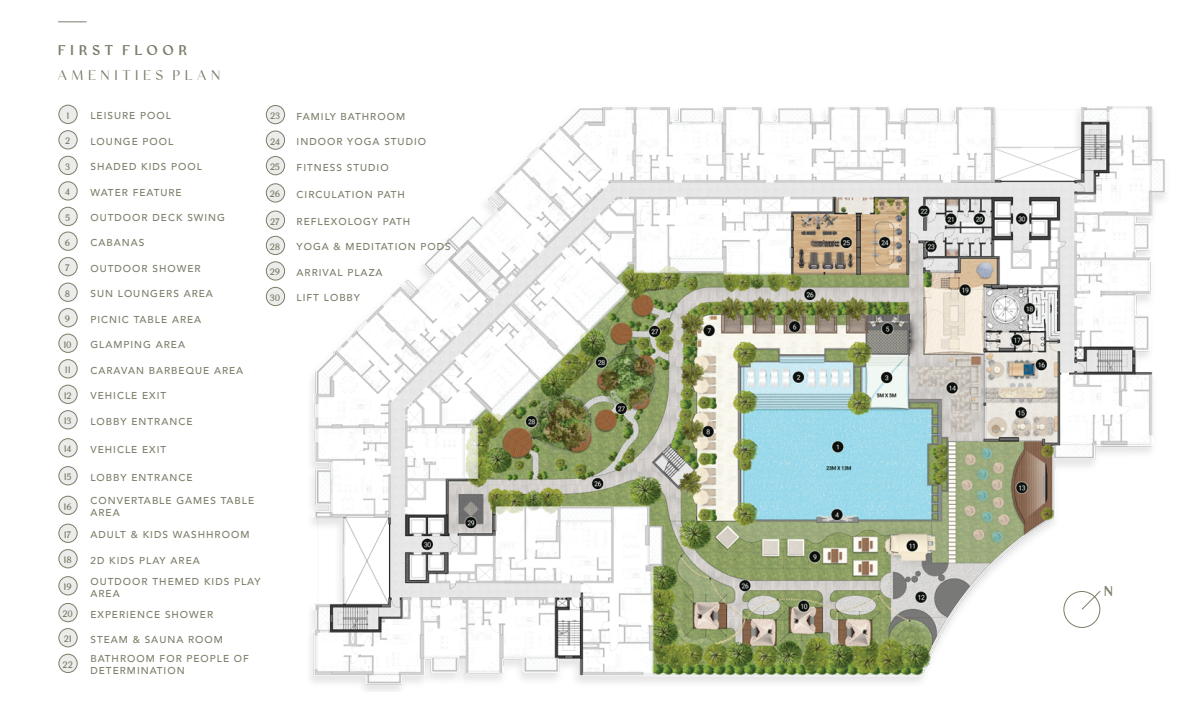
<style>
.page{position:relative;width:1191px;height:709px;background:#fff}
.page>*{position:absolute;margin:0;border:0;box-sizing:border-box;transform-origin:0 0}
.t1{font:15px "Mangiola";letter-spacing:.35em;color:#7a7d69}
.t2{font:800 15px "Mangiola";letter-spacing:.35em;color:#7a7d69}
.t3{font:500 10px/12px "Avenir";letter-spacing:.1em;color:#7a7d69}
.t4{font:800 10px "Mangiola";letter-spacing:.02em;color:#7a7d69}
</style>
<div class="page">
<img style="left:274px;top:106px;width:892px;height:586px">
<div style="left:1063px;top:591px;width:37px;height:37px;border:1px solid #7a7d69;border-radius:50%"></div>
<svg style="left:1080px;top:589px;width:21px;height:22px"></svg>
<div style="left:59px;top:105px;width:18px;height:18px;background:#ececea;border-radius:50%"></div>
<div style="left:59px;top:105px;width:18px;height:19px;border:1px solid #7a7d69;border-radius:50%"></div>
<div style="left:59px;top:496px;width:18px;height:18px;background:#ececea;border-radius:50%"></div>
<div style="left:59px;top:496px;width:18px;height:19px;border:1px solid #7a7d69;border-radius:50%"></div>
<div style="left:59px;top:232px;width:18px;height:18px;background:#ececea;border-radius:50%"></div>
<div style="left:59px;top:232px;width:18px;height:18px;border:1px solid #7a7d69;border-radius:50%"></div>
<div style="left:59px;top:628px;width:18px;height:19px;background:#ececea;border-radius:50%"></div>
<div style="left:59px;top:628px;width:18px;height:19px;border:1px solid #7a7d69;border-radius:50%"></div>
<div style="left:59px;top:359px;width:18px;height:19px;background:#ececea;border-radius:50%"></div>
<div style="left:59px;top:359px;width:18px;height:19px;border:1px solid #7a7d69;border-radius:50%"></div>
<div style="left:266px;top:184px;width:19px;height:18px;background:#ececea;border-radius:50%"></div>
<div style="left:266px;top:183px;width:19px;height:19px;border:1px solid #7a7d69;border-radius:50%"></div>
<div style="left:59px;top:131px;width:18px;height:18px;background:#ececea;border-radius:50%"></div>
<div style="left:59px;top:130px;width:18px;height:19px;border:1px solid #7a7d69;border-radius:50%"></div>
<div style="left:59px;top:524px;width:18px;height:18px;background:#ececea;border-radius:50%"></div>
<div style="left:59px;top:524px;width:18px;height:18px;border:1px solid #7a7d69;border-radius:50%"></div>
<div style="left:59px;top:257px;width:18px;height:19px;background:#ececea;border-radius:50%"></div>
<div style="left:59px;top:257px;width:18px;height:19px;border:1px solid #7a7d69;border-radius:50%"></div>
<div style="left:59px;top:654px;width:18px;height:18px;background:#ececea;border-radius:50%"></div>
<div style="left:59px;top:654px;width:18px;height:18px;border:1px solid #7a7d69;border-radius:50%"></div>
<div style="left:59px;top:385px;width:18px;height:18px;background:#ececea;border-radius:50%"></div>
<div style="left:59px;top:385px;width:18px;height:19px;border:1px solid #7a7d69;border-radius:50%"></div>
<div style="left:266px;top:211px;width:19px;height:18px;background:#ececea;border-radius:50%"></div>
<div style="left:266px;top:211px;width:19px;height:18px;border:1px solid #7a7d69;border-radius:50%"></div>
<div style="left:59px;top:182px;width:18px;height:18px;background:#ececea;border-radius:50%"></div>
<div style="left:59px;top:181px;width:18px;height:19px;border:1px solid #7a7d69;border-radius:50%"></div>
<div style="left:59px;top:576px;width:18px;height:19px;background:#ececea;border-radius:50%"></div>
<div style="left:59px;top:576px;width:18px;height:19px;border:1px solid #7a7d69;border-radius:50%"></div>
<div style="left:59px;top:308px;width:18px;height:19px;background:#ececea;border-radius:50%"></div>
<div style="left:59px;top:308px;width:18px;height:19px;border:1px solid #7a7d69;border-radius:50%"></div>
<div style="left:266px;top:131px;width:19px;height:18px;background:#ececea;border-radius:50%"></div>
<div style="left:266px;top:131px;width:19px;height:18px;border:1px solid #7a7d69;border-radius:50%"></div>
<div style="left:59px;top:438px;width:18px;height:19px;background:#ececea;border-radius:50%"></div>
<div style="left:59px;top:438px;width:18px;height:19px;border:1px solid #7a7d69;border-radius:50%"></div>
<div style="left:266px;top:262px;width:19px;height:18px;background:#ececea;border-radius:50%"></div>
<div style="left:266px;top:261px;width:19px;height:19px;border:1px solid #7a7d69;border-radius:50%"></div>
<div style="left:59px;top:156px;width:18px;height:18px;background:#ececea;border-radius:50%"></div>
<div style="left:59px;top:156px;width:18px;height:19px;border:1px solid #7a7d69;border-radius:50%"></div>
<div style="left:59px;top:549px;width:18px;height:19px;background:#ececea;border-radius:50%"></div>
<div style="left:59px;top:549px;width:18px;height:19px;border:1px solid #7a7d69;border-radius:50%"></div>
<div style="left:59px;top:283px;width:18px;height:18px;background:#ececea;border-radius:50%"></div>
<div style="left:59px;top:283px;width:18px;height:18px;border:1px solid #7a7d69;border-radius:50%"></div>
<div style="left:266px;top:105px;width:19px;height:19px;background:#ececea;border-radius:50%"></div>
<div style="left:266px;top:105px;width:19px;height:19px;border:1px solid #7a7d69;border-radius:50%"></div>
<div style="left:59px;top:410px;width:18px;height:19px;background:#ececea;border-radius:50%"></div>
<div style="left:59px;top:410px;width:18px;height:19px;border:1px solid #7a7d69;border-radius:50%"></div>
<div style="left:266px;top:236px;width:19px;height:18px;background:#ececea;border-radius:50%"></div>
<div style="left:266px;top:236px;width:19px;height:19px;border:1px solid #7a7d69;border-radius:50%"></div>
<div style="left:59px;top:207px;width:18px;height:18px;background:#ececea;border-radius:50%"></div>
<div style="left:59px;top:207px;width:18px;height:19px;border:1px solid #7a7d69;border-radius:50%"></div>
<div style="left:59px;top:603px;width:18px;height:18px;background:#ececea;border-radius:50%"></div>
<div style="left:59px;top:603px;width:18px;height:19px;border:1px solid #7a7d69;border-radius:50%"></div>
<div style="left:59px;top:334px;width:18px;height:18px;background:#ececea;border-radius:50%"></div>
<div style="left:59px;top:334px;width:18px;height:18px;border:1px solid #7a7d69;border-radius:50%"></div>
<div style="left:266px;top:156px;width:19px;height:19px;background:#ececea;border-radius:50%"></div>
<div style="left:266px;top:156px;width:19px;height:19px;border:1px solid #7a7d69;border-radius:50%"></div>
<div style="left:59px;top:466px;width:18px;height:19px;background:#ececea;border-radius:50%"></div>
<div style="left:59px;top:466px;width:18px;height:19px;border:1px solid #7a7d69;border-radius:50%"></div>
<div style="left:266px;top:287px;width:19px;height:18px;background:#ececea;border-radius:50%"></div>
<div style="left:266px;top:287px;width:19px;height:19px;border:1px solid #7a7d69;border-radius:50%"></div>
<svg style="left:58px;top:21px;width:28px;height:1px"></svg>
<h1 class="t2" style="left:58px;top:42px;width:130px">FIRST FLOOR</h1>
<h1 class="t1" style="left:58px;top:67px;width:163px">AMENITIES PLAN</h1>
<p class="t4" style="left:66px;top:110px;width:4px">1</p>
<p class="t3" style="left:90px;top:109px;width:82px">LEISURE POOL</p>
<p class="t4" style="left:65px;top:136px;width:7px">2</p>
<p class="t3" style="left:90px;top:135px;width:84px">LOUNGE POOL</p>
<p class="t4" style="left:65px;top:161px;width:6px">3</p>
<p class="t3" style="left:90px;top:160px;width:113px">SHADED KIDS POOL</p>
<p class="t4" style="left:65px;top:187px;width:6px">4</p>
<p class="t3" style="left:90px;top:186px;width:93px">WATER FEATURE</p>
<p class="t4" style="left:65px;top:212px;width:7px">5</p>
<p class="t3" style="left:90px;top:211px;width:136px">OUTDOOR DECK SWING</p>
<p class="t4" style="left:65px;top:237px;width:7px">6</p>
<p class="t3" style="left:90px;top:236px;width:55px">CABANAS</p>
<p class="t4" style="left:65px;top:263px;width:6px">7</p>
<p class="t3" style="left:90px;top:262px;width:112px">OUTDOOR SHOWER</p>
<p class="t4" style="left:65px;top:288px;width:7px">8</p>
<p class="t3" style="left:90px;top:287px;width:124px">SUN LOUNGERS AREA</p>
<p class="t4" style="left:65px;top:314px;width:7px">9</p>
<p class="t3" style="left:90px;top:313px;width:112px">PICNIC TABLE AREA</p>
<p class="t4" style="left:64px;top:339px;width:10px">10</p>
<p class="t3" style="left:90px;top:338px;width:96px">GLAMPING AREA</p>
<p class="t4" style="left:65px;top:365px;width:7px">11</p>
<p class="t3" style="left:90px;top:364px;width:154px">CARAVAN BARBEQUE AREA</p>
<p class="t4" style="left:64px;top:390px;width:9px">12</p>
<p class="t3" style="left:90px;top:389px;width:77px">VEHICLE EXIT</p>
<p class="t4" style="left:64px;top:416px;width:9px">13</p>
<p class="t3" style="left:90px;top:415px;width:104px">LOBBY ENTRANCE</p>
<p class="t4" style="left:64px;top:444px;width:9px">14</p>
<p class="t3" style="left:90px;top:443px;width:77px">VEHICLE EXIT</p>
<p class="t4" style="left:64px;top:472px;width:9px">15</p>
<p class="t3" style="left:90px;top:471px;width:104px">LOBBY ENTRANCE</p>
<p class="t4" style="left:64px;top:501px;width:10px">16</p>
<p class="t3" style="left:90px;top:494px;width:165px">CONVERTABLE GAMES TABLE<br>AREA</p>
<p class="t4" style="left:64px;top:529px;width:9px">17</p>
<p class="t3" style="left:90px;top:528px;width:160px">ADULT &amp; KIDS WASHHROOM</p>
<p class="t4" style="left:64px;top:555px;width:10px">18</p>
<p class="t3" style="left:90px;top:553px;width:111px">2D KIDS PLAY AREA</p>
<p class="t4" style="left:64px;top:582px;width:10px">19</p>
<p class="t3" style="left:90px;top:575px;width:172px">OUTDOOR THEMED KIDS PLAY<br>AREA</p>
<p class="t4" style="left:62px;top:608px;width:12px">20</p>
<p class="t3" style="left:90px;top:607px;width:124px">EXPERIENCE SHOWER</p>
<p class="t4" style="left:64px;top:634px;width:9px">21</p>
<p class="t3" style="left:90px;top:632px;width:134px">STEAM &amp; SAUNA ROOM</p>
<p class="t4" style="left:62px;top:659px;width:12px">22</p>
<p class="t3" style="left:90px;top:652px;width:160px">BATHROOM FOR PEOPLE OF<br>DETERMINATION</p>
<p class="t4" style="left:270px;top:111px;width:12px">23</p>
<p class="t4" style="left:270px;top:136px;width:11px">24</p>
<p class="t4" style="left:270px;top:162px;width:12px">25</p>
<p class="t4" style="left:270px;top:189px;width:12px">26</p>
<p class="t4" style="left:270px;top:216px;width:11px">27</p>
<p class="t4" style="left:270px;top:241px;width:12px">28</p>
<p class="t4" style="left:270px;top:267px;width:12px">29</p>
<p class="t4" style="left:270px;top:292px;width:12px">30</p>
<p class="t3" style="left:296px;top:110px;width:110px">FAMILY BATHROOM</p>
<p class="t3" style="left:296px;top:135px;width:131px">INDOOR YOGA STUDIO</p>
<p class="t3" style="left:296px;top:161px;width:94px">FITNESS STUDIO</p>
<p class="t3" style="left:296px;top:188px;width:110px">CIRCULATION PATH</p>
<p class="t3" style="left:296px;top:215px;width:115px">REFLEXOLOGY PATH</p>
<p class="t3" style="left:296px;top:240px;width:156px">YOGA &amp; MEDITATION PODS</p>
<p class="t3" style="left:296px;top:266px;width:88px">ARRIVAL PLAZA</p>
<p class="t3" style="left:296px;top:291px;width:65px">LIFT LOBBY</p>
<h1 class="t2" style="left:1104px;top:583px;width:10px">N</h1>
</div>
